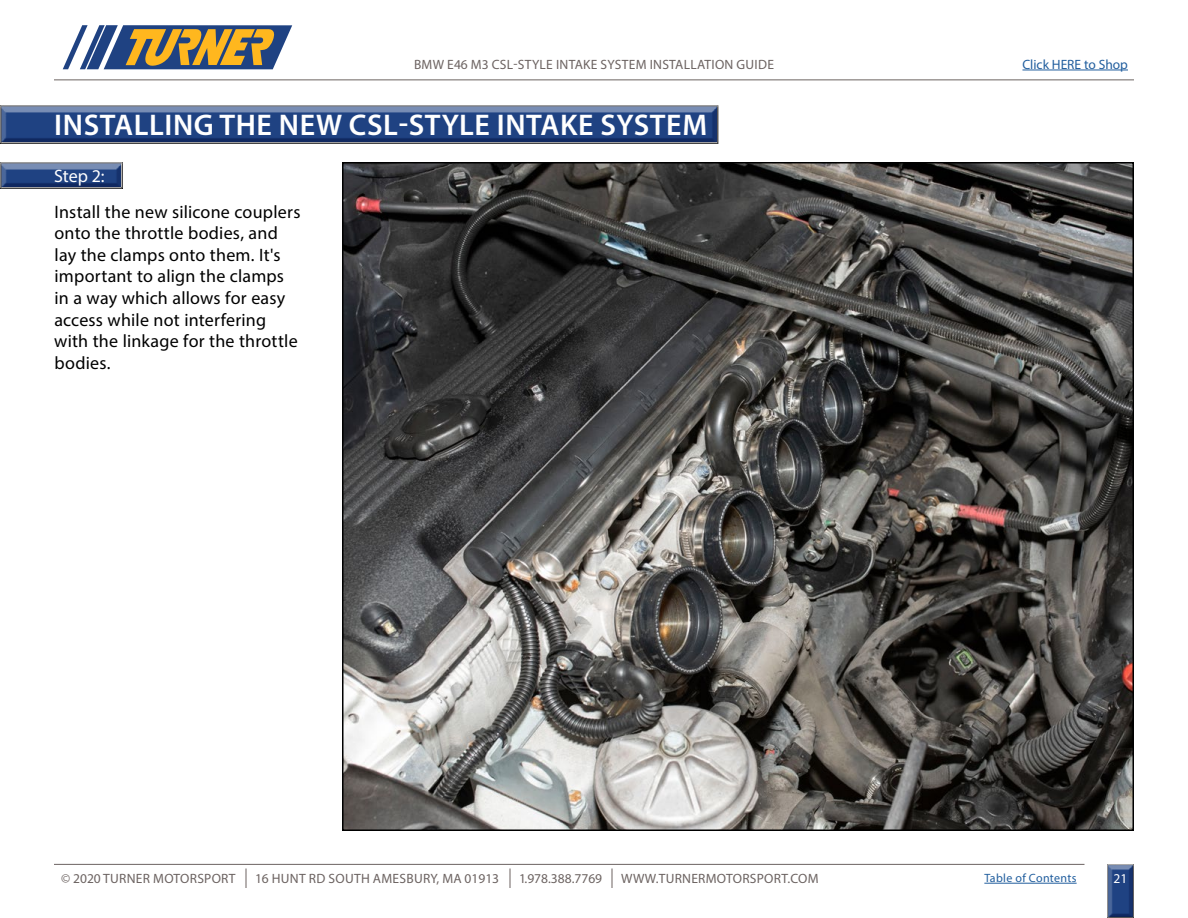
<style>
.page{position:relative;width:1188px;height:918px;background:#fff}
.page>*{position:absolute;margin:0;border:0;box-sizing:border-box;transform-origin:0 0}
.t1{font:600 30px "Myriad Pro";letter-spacing:.02em;color:#fff}
.t2{font:18px/21.6px "Myriad Pro";letter-spacing:.01em;color:#000}
.t3{font:18px "Myriad Pro";color:#fff}
.t4{font:13.5px "Myriad Pro";letter-spacing:.02em;color:#6c6361}
.t5{font:13.5px "Myriad Pro";color:#215e9e}
.t6{font:13.5px "Myriad Pro";color:#6c6361}
.t7{font:13.5px "Myriad Pro";color:#fff}
.t8{font:12px "Myriad Pro";letter-spacing:.025em;color:#215e9e}
</style>
<div class="page">
<hr style="left:54px;top:80px;width:1080px;height:1px;background:#6c6361">
<hr style="left:984px;top:883px;width:93px;height:1px;background:#215e9e">
<hr style="left:54px;top:864px;width:1030px;height:1px;background:#6c6361">
<svg style="left:612px;top:868px;width:1px;height:20px"></svg>
<svg style="left:246px;top:868px;width:1px;height:20px"></svg>
<svg style="left:510px;top:868px;width:1px;height:20px"></svg>
<svg style="left:63px;top:25px;width:229px;height:44px;background:#8f8875"></svg>
<div style="left:1101px;top:861px;width:39px;height:57px;background:#000;opacity:.75"></div>
<hr style="left:1022px;top:70px;width:106px;height:1px;background:#215e9e">
<div style="left:0;top:101px;width:726px;height:43px;background:#000;opacity:.75"></div>
<div style="left:0;top:158px;width:131px;height:31px;background:#000;opacity:.75"></div>
<img style="left:345px;top:165px;width:786px;height:663px">
<p class="t4" style="left:414px;top:56px;width:361px">BMW E46 M3 CSL-STYLE INTAKE SYSTEM INSTALLATION GUIDE</p>
<p class="t5" style="left:1022px;top:56px;width:107px">Click HERE to Shop</p>
<h1 class="t1" style="left:54px;top:106px;width:654px">INSTALLING THE NEW CSL-STYLE INTAKE SYSTEM</h1>
<p class="t3" style="left:54px;top:164px;width:52px">Step 2:</p>
<p class="t2" style="left:54px;top:200px;width:248px">Install the new silicone couplers onto the throttle bodies, and lay the clamps onto them. It's important to align the clamps in a way which allows for easy access while not interfering with the linkage for the throttle bodies.</p>
<p class="t4" style="left:61px;top:870px;width:176px">© 2020 TURNER MOTORSPORT</p>
<p class="t4" style="left:255px;top:870px;width:246px">16 HUNT RD SOUTH AMESBURY, MA 01913</p>
<p class="t6" style="left:519px;top:870px;width:85px">1.978.388.7769</p>
<p class="t4" style="left:621px;top:870px;width:199px">WWW.TURNERMOTORSPORT.COM</p>
<p class="t8" style="left:984px;top:871px;width:94px">Table of Contents</p>
<p class="t7" style="left:1114px;top:870px;width:15px">21</p>
</div>
